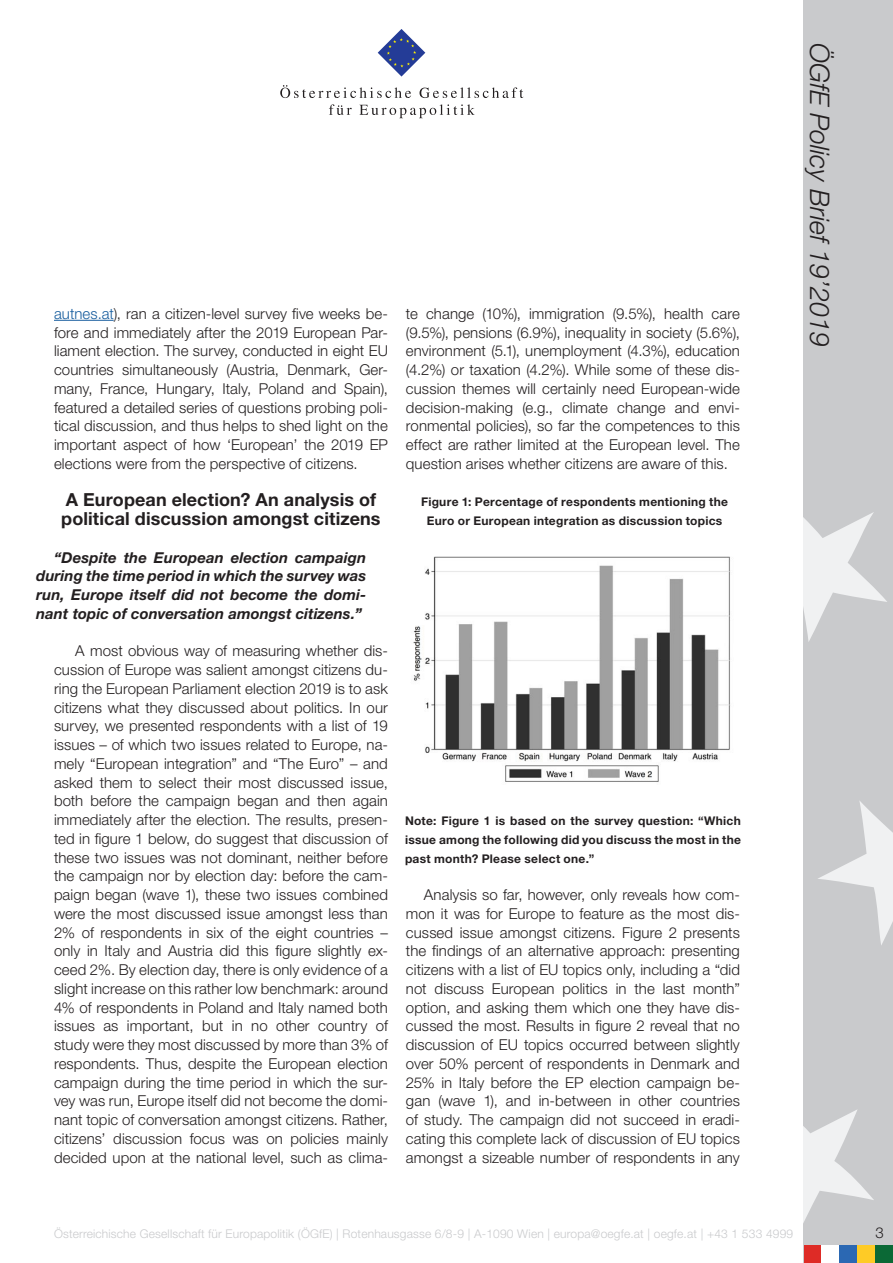
<style>
.page{position:relative;width:893px;height:1263px;background:#fff}
.page>*{position:absolute;margin:0;border:0;box-sizing:border-box;transform-origin:0 0}
.t1{font:italic 300 27px "Helvetica Neue LT Std";color:#231f20}
.Zwischenüberschrift{font:700 18px/18.8px "Helvetica Neue LT Std";letter-spacing:.005em;color:#231f20}
.Standard_Paragraph{font:300 15px/18.8px "Helvetica Neue LT Std";letter-spacing:.005em;color:#231f20;text-align:justify}
.Standard_Paragraph-2{font:italic 700 15px/18.8px "Helvetica Neue LT Std";letter-spacing:.005em;color:#231f20;text-align:justify}
.Bildunterschrift{font:700 12px/18.8px "Helvetica Neue LT Std";letter-spacing:.02em;color:#231f20;text-align:center}
.t2{font:300 12px "Helvetica Neue LT Std";letter-spacing:.015em;color:#c9cacc}
.s1{color:#175d9e}
</style>
<div class="page">
<div style="left:804px;top:0;width:89px;height:1263px;background:#c9cacc"></div>
<svg style="left:804px;top:512px;width:83px;height:130px"></svg>
<svg style="left:818px;top:801px;width:75px;height:144px"></svg>
<svg style="left:804px;top:1110px;width:70px;height:111px"></svg>
<svg style="left:378px;top:29px;width:47px;height:48px"></svg>
<svg style="left:280px;top:85px;width:131px;height:13px"></svg>
<svg style="left:420px;top:87px;width:103px;height:11px"></svg>
<svg style="left:329px;top:104px;width:23px;height:11px"></svg>
<svg style="left:359px;top:104px;width:116px;height:14px"></svg>
<div style="left:857px;top:1245px;width:18px;height:18px;background:#fecb26"></div>
<div style="left:839px;top:1245px;width:18px;height:18px;background:#2b68b3"></div>
<div style="left:804px;top:1245px;width:17px;height:18px;background:#de2b26"></div>
<div style="left:875px;top:1245px;width:18px;height:18px;background:#0b6936"></div>
<div style="left:821px;top:1245px;width:18px;height:18px;background:#fff"></div>
<hr style="left:54px;top:320px;width:60px;height:1px;background:#175d9e">
<img style="left:413px;top:556px;width:318px;height:226px">
<p class="Standard_Paragraph" style="left:54px;top:304px;width:335px"><span class="s1">autnes.at</span>), ran a citizen-level survey five weeks be&shy;fore and immediately after the 2019 European Par&shy;liament election. The survey, conducted in eight EU countries simultaneously (Austria, Denmark, Ger&shy;many, France, Hungary, Italy, Poland and Spain), featured a detailed series of questions probing poli&shy;tical discussion, and thus helps to shed light on the important aspect of how ‘European’ the 2019 EP elections were from the perspective of citizens.</p>
<p class="Zwischenüberschrift" style="left:61px;top:490px;width:321px">A European election? An analysis of political discussion amongst citizens</p>
<p class="Standard_Paragraph-2" style="left:36px;top:547px;width:332px;text-indent:18px">“Despite the European election campaign during the time period in which the survey was run, Europe itself did not become the domi&shy;nant topic of conversation amongst citizens.”</p>
<p class="Standard_Paragraph" style="left:54px;top:641px;width:335px;text-indent:21px">A most obvious way of measuring whether dis&shy;cussion of Europe was salient amongst citizens du&shy;ring the European Parliament election 2019 is to ask citizens what they discussed about politics. In our survey, we presented respondents with a list of 19 issues – of which two issues related to Europe, na&shy;mely “European integration” and “The Euro” – and asked them to select their most discussed issue, both before the campaign began and then again immediately after the election. The results, presen&shy;ted in figure 1 below, do suggest that discussion of these two issues was not dominant, neither before the campaign nor by election day: before the cam&shy;paign began (wave 1), these two issues combined were the most discussed issue amongst less than 2% of respondents in six of the eight countries – only in Italy and Austria did this figure slightly ex&shy;ceed 2%. By election day, there is only evidence of a slight increase on this rather low benchmark: around 4% of respondents in Poland and Italy named both issues as important, but in no other country of study were they most discussed by more than 3% of respondents. Thus, despite the European election campaign during the time period in which the sur&shy;vey was run, Europe itself did not become the domi&shy;nant topic of conversation amongst citizens. Rather, citizens’ discussion focus was on policies mainly decided upon at the national level, such as clima-</p>
<p class="Standard_Paragraph" style="left:406px;top:304px;width:335px">te change (10%), immigration (9.5%), health care (9.5%), pensions (6.9%), inequality in society (5.6%), environment (5.1), unemployment (4.3%), education (4.2%) or taxation (4.2%). While some of these dis&shy;cussion themes will certainly need European-wide decision-making (e.g., climate change and envi&shy;ronmental policies), so far the competences to this effect are rather limited at the European level. The question arises whether citizens are aware of this.</p>
<p class="Bildunterschrift" style="left:421px;top:492px;width:309px">Figure 1: Percentage of respondents mentioning the<br>Euro or European integration as discussion topics</p>
<p class="Bildunterschrift" style="left:405px;top:811px;width:337px;text-align:justify">Note: Figure 1 is based on the survey question: “Which issue among the following did you discuss the most in the past month? Please select one.”</p>
<p class="Standard_Paragraph" style="left:406px;top:885px;width:335px;text-indent:18px">Analysis so far, however, only reveals how com&shy;mon it was for Europe to feature as the most dis&shy;cussed issue amongst citizens. Figure 2 presents the findings of an alternative approach: presenting citizens with a list of EU topics only, including a “did not discuss European politics in the last month” option, and asking them which one they have dis&shy;cussed the most. Results in figure 2 reveal that no discussion of EU topics occurred between slightly over 50% percent of respondents in Denmark and 25% in Italy before the EP election campaign be&shy;gan (wave 1), and in-between in other countries of study. The campaign did not succeed in eradi&shy;cating this complete lack of discussion of EU topics amongst a sizeable number of respondents in any</p>
<h1 class="t1" style="left:836px;top:43px;width:305px;rotate:90deg">ÖGfE Policy Brief 19’2019</h1>
<p class="t2" style="left:54px;top:1226px;width:741px">Österreichische Gesellschaft für Europapolitik (ÖGfE) | Rotenhausgasse 6/8-9 | A-1090 Wien | europa@oegfe.at | oegfe.at | +43 1 533 4999</p>
<p class="Standard_Paragraph" style="left:875px;top:1222px;width:10px">3</p>
</div>
